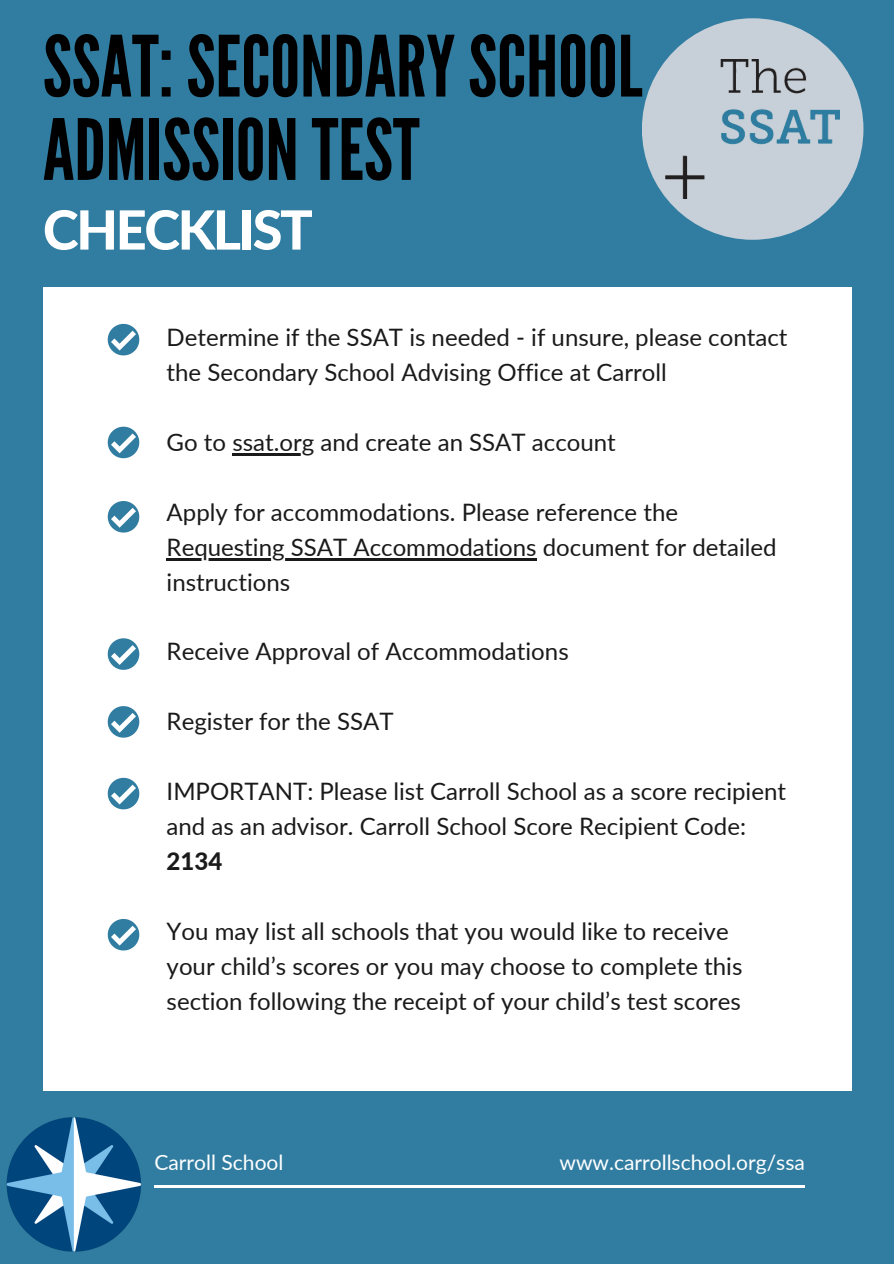
<style>
.page{position:relative;width:894px;height:1264px;background:#fff}
.page>*{position:absolute;margin:0;border:0;box-sizing:border-box;transform-origin:0 0}
.t1{font:84px/83.2px "League Gothic";color:#000}
.t2{font:800 54px "Lato";letter-spacing:-.045em;color:#fff}
.t3{font:24px/35px "Lato";color:#1b1a1a}
.t4{font:800 24px "Lato";color:#1b1a1a}
.t5{font:21px "Lato";color:#fff}
</style>
<div class="page">
<div style="left:0;top:0;width:893px;height:1263px;background:#317da1"></div>
<div style="left:43px;top:287px;width:808px;height:803px;background:#fff"></div>
<hr style="left:154px;top:1185px;width:650px;height:2px;background:#fff">
<img style="left:6px;top:1117px;width:135px;height:135px">
<div style="left:641px;top:18px;width:222px;height:222px;background:#c7d0d8;border-radius:50%"></div>
<img style="left:665px;top:60px;width:174px;height:138px">
<hr style="left:232px;top:453px;width:82px;height:2px;background:#1b1a1a">
<hr style="left:166px;top:558px;width:370px;height:2px;background:#1b1a1a">
<svg style="left:108px;top:324px;width:31px;height:31px"></svg>
<svg style="left:108px;top:426px;width:31px;height:32px"></svg>
<svg style="left:108px;top:501px;width:31px;height:31px"></svg>
<svg style="left:108px;top:638px;width:31px;height:32px"></svg>
<svg style="left:108px;top:706px;width:31px;height:31px"></svg>
<svg style="left:108px;top:777px;width:31px;height:32px"></svg>
<svg style="left:108px;top:919px;width:31px;height:31px"></svg>
<p class="t1" style="left:43px;top:27px;width:601px">SSAT:SECONDARYSCHOOL<br>ADMISSIONTEST</p>
<p class="t2" style="left:43px;top:196px;width:271px">CHECKLIST</p>
<p class="t3" style="left:166px;top:319px;width:622px">Determine if the SSAT is needed - if unsure, please contact</p>
<p class="t3" style="left:166px;top:354px;width:501px">the Secondary School Advising Office at Carroll</p>
<p class="t3" style="left:166px;top:424px;width:450px">Go to ssat.org and create an SSAT account</p>
<p class="t3" style="left:166px;top:494px;width:513px">Apply for accommodations. Please reference the</p>
<p class="t3" style="left:166px;top:529px;width:611px">Requesting SSAT Accommodations document for detailed instructions</p>
<p class="t3" style="left:166px;top:633px;width:403px">Receive Approval of Accommodations</p>
<p class="t3" style="left:166px;top:703px;width:228px">Register for the SSAT</p>
<p class="t3" style="left:166px;top:773px;width:620px">IMPORTANT: Please list Carroll School as a score recipient</p>
<p class="t3" style="left:166px;top:808px;width:580px">and as an advisor. Carroll School Score Recipient Code:</p>
<p class="t4" style="left:166px;top:846px;width:57px">2134</p>
<p class="t3" style="left:166px;top:913px;width:563px">You may list all schools that you would like to receive</p>
<p class="t3" style="left:166px;top:948px;width:577px">your child’s scores or you may choose to complete this</p>
<p class="t3" style="left:166px;top:982px;width:575px">section following the receipt of your child’s test scores</p>
<p class="t5" style="left:154px;top:1149px;width:130px">Carroll School</p>
<p class="t5" style="left:559px;top:1149px;width:247px">www.carrollschool.org/ssa</p>
</div>
